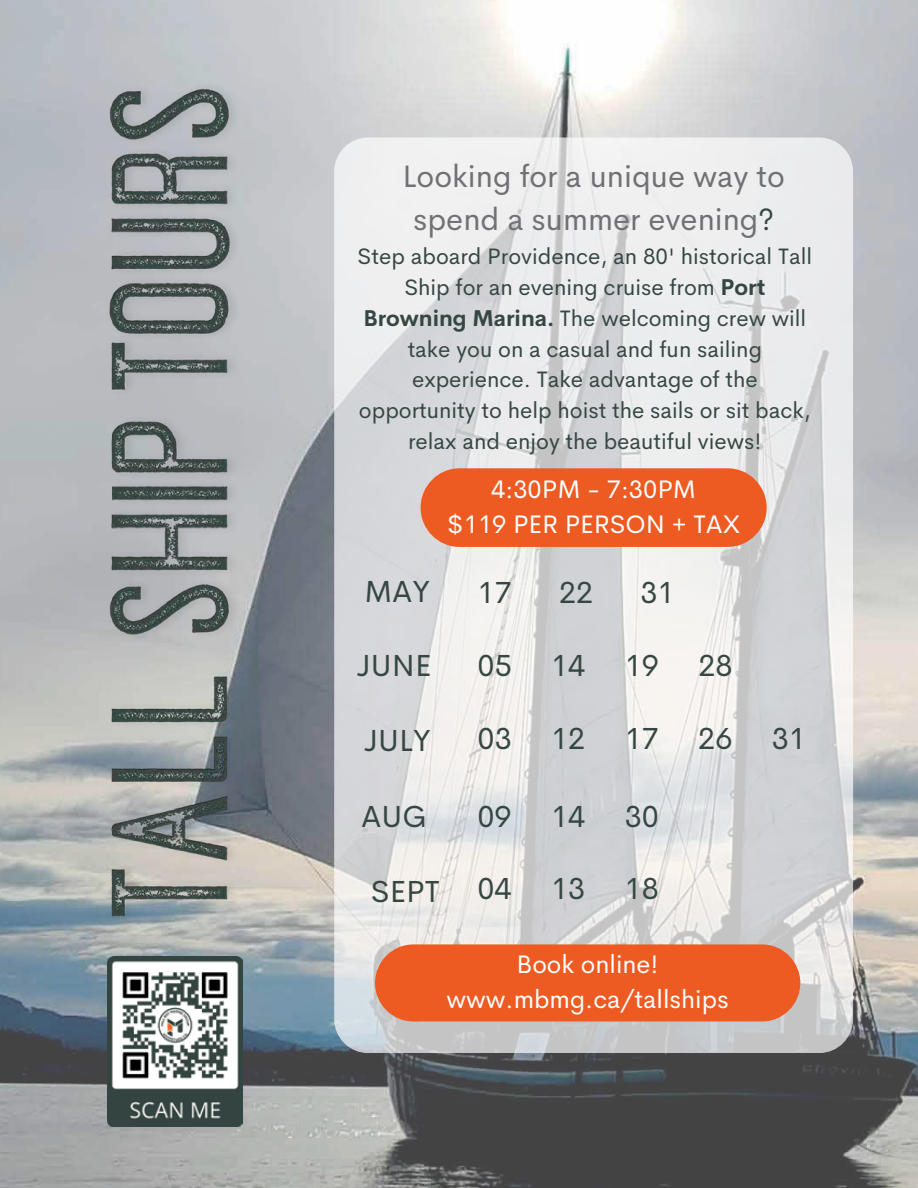
<style>
.page{position:relative;width:918px;height:1188px;background:#fff}
.page>*{position:absolute;margin:0;border:0;box-sizing:border-box;transform-origin:0 0}
.t1{font:31.2px/43.5px "Cerebri Sans";color:#707174;text-align:center}
.t2{font:30.6px "Cerebri Sans";color:#364743}
.t3{font:25.5px/35px "Cerebri Sans";color:#fff;text-align:center}
.t4{font:22.35px/30.8px "Cerebri Sans";color:#364743;text-align:center}
.s1{color:#364743}
.s2{font-weight:700}
</style>
<div class="page">
<img style="left:1px;top:0;width:917px;height:1188px">
<img style="left:107px;top:957px;width:136px;height:169px">
<img style="left:99px;top:69px;width:160px;height:862px">
<svg style="left:334px;top:137px;width:519px;height:916px"></svg>
<div style="left:421px;top:468px;width:346px;height:79px;background:#ed5a22;border-radius:39px"></div>
<div style="left:375px;top:944px;width:425px;height:77px;background:#ed5a22;border-radius:38px"></div>
<h1 class="t1" style="left:402px;top:152px;width:384px">Looking for a unique way to spend a summer evening<span class="s1">?</span></h1>
<p class="t4" style="left:358px;top:239px;width:456px">Step aboard Providence, an 80' historical Tall Ship for an evening cruise from <span class="s2">Port Browning Marina.</span> The welcoming crew will take you on a casual and fun sailing experience. Take advantage of the opportunity to help hoist the sails or sit back, relax and enjoy the beautiful views!</p>
<h2 class="t2" style="left:364px;top:567px;width:67px">MAY</h2>
<p class="t3" style="left:447px;top:470px;width:295px">4:30PM - 7:30PM<br>$119 PER PERSON + TAX</p>
<h2 class="t2" style="left:478px;top:568px;width:36px">17</h2>
<h2 class="t2" style="left:559px;top:568px;width:36px">22</h2>
<h2 class="t2" style="left:641px;top:568px;width:36px">31</h2>
<h2 class="t2" style="left:357px;top:641px;width:76px">JUNE</h2>
<h2 class="t2" style="left:478px;top:641px;width:36px">05</h2>
<h2 class="t2" style="left:551px;top:641px;width:36px">14</h2>
<h2 class="t2" style="left:625px;top:641px;width:36px">19</h2>
<h2 class="t2" style="left:698px;top:641px;width:36px">28</h2>
<h2 class="t2" style="left:364px;top:716px;width:68px">JULY</h2>
<h2 class="t2" style="left:478px;top:714px;width:36px">03</h2>
<h2 class="t2" style="left:551px;top:714px;width:36px">12</h2>
<h2 class="t2" style="left:625px;top:714px;width:36px">17</h2>
<h2 class="t2" style="left:698px;top:714px;width:36px">26</h2>
<h2 class="t2" style="left:772px;top:714px;width:36px">31</h2>
<h2 class="t2" style="left:361px;top:792px;width:67px">AUG</h2>
<h2 class="t2" style="left:371px;top:867px;width:70px">SEPT</h2>
<h2 class="t2" style="left:478px;top:792px;width:36px">09</h2>
<h2 class="t2" style="left:551px;top:792px;width:36px">14</h2>
<h2 class="t2" style="left:625px;top:792px;width:36px">30</h2>
<h2 class="t2" style="left:477px;top:865px;width:36px">04</h2>
<h2 class="t2" style="left:551px;top:865px;width:36px">13</h2>
<h2 class="t2" style="left:625px;top:865px;width:36px">18</h2>
<p class="t3" style="left:446px;top:945px;width:284px">Book online! www.mbmg.ca/tallships</p>
</div>
